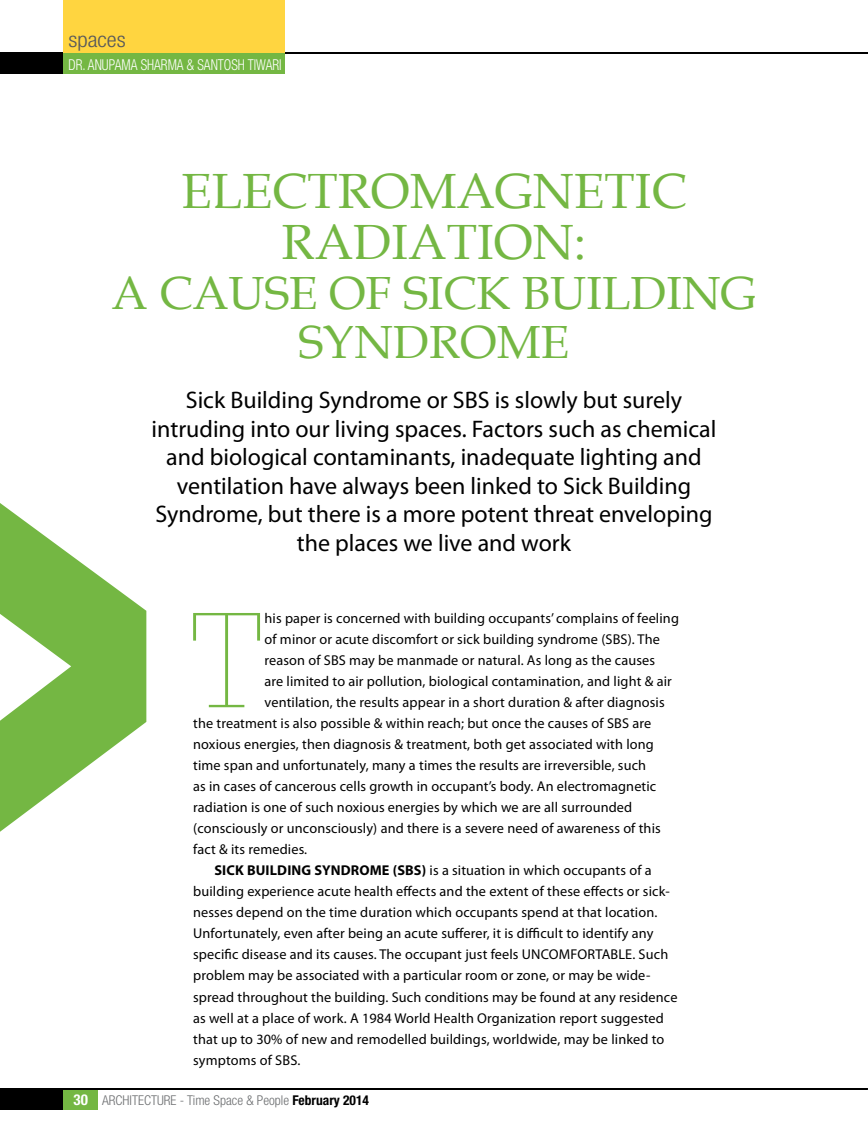
<style>
.page{position:relative;width:868px;height:1136px;background:#fff}
.page>*{position:absolute;margin:0;border:0;box-sizing:border-box;transform-origin:0 0}
.t1{font:100 131.55px "Egotist";color:#74b743}
.t2{font:49.5px/51px "Book Antiqua";color:#74b743;text-align:center}
.t3{font:46.5px/49.5px "Book Antiqua";color:#74b743;text-align:center}
.t4{font:24px/28.5px "Myriad Pro";color:#000;text-align:center}
.t5{font:300 condensed 21px "Helvetica Neue";color:#58595b;scale:1.1 1}
.t6{font:300 condensed 15px "Helvetica Neue";color:#fff;scale:.9 1}
.t7{font:14.25px "Myriad Pro";letter-spacing:.01em;color:#000}
.t8{font:300 condensed 13.5px "Helvetica Neue";color:#6d6f71}
.s1{font-weight:700}
.s2{font-weight:700;font-size:15px;color:#fff}
.s3{font-weight:700;color:#000}
</style>
<div class="page">
<svg style="left:0;top:52px;width:867px;height:1px"></svg>
<div style="left:0;top:53px;width:64px;height:21px;background:#000"></div>
<div style="left:64px;top:53px;width:221px;height:21px;background:#74b743"></div>
<div style="left:64px;top:0;width:221px;height:53px;background:#ffd540"></div>
<div style="left:0;top:1088px;width:64px;height:21px;background:#000"></div>
<div style="left:64px;top:1088px;width:34px;height:21px;background:#74b743"></div>
<svg style="left:64px;top:1088px;width:803px;height:1px"></svg>
<svg style="left:0;top:503px;width:146px;height:328px;fill:#74b743"></svg>
<h3 class="t5" style="left:68px;top:28px;width:54px">spaces</h3>
<p class="t6" style="left:68px;top:56px;width:238px">DR. ANUPAMA SHARMA &amp; SANTOSH TIWARI</p>
<h2 class="t2" style="left:181px;top:165px;width:506px">ELECTROMAGNETIC<br>RADIATION:</h2>
<h3 class="t3" style="left:111px;top:267px;width:646px">A CAUSE OF SICK BUILDING<br>SYNDROME</h3>
<p class="t4" style="left:152px;top:385px;width:566px">Sick Building Syndrome or SBS is slowly but surely intruding into our living spaces. Factors such as chemical and biological contaminants, inadequate lighting and ventilation have always been linked to Sick Building Syndrome, but there is a more potent threat enveloping the places we live and work</p>
<h1 class="t1" style="left:190px;top:585px;width:75px">T</h1>
<p class="t7" style="left:264px;top:609px;width:416px">his paper is concerned with building occupants’ complains of feeling</p>
<p class="t7" style="left:264px;top:630px;width:397px">of minor or acute discomfort or sick building syndrome (SBS). The</p>
<p class="t7" style="left:264px;top:651px;width:392px">reason of SBS may be manmade or natural. As long as the causes</p>
<p class="t7" style="left:264px;top:672px;width:409px">are limited to air pollution, biological contamination, and light &amp; air</p>
<p class="t7" style="left:264px;top:693px;width:401px">ventilation, the results appear in a short duration &amp; after diagnosis</p>
<p class="t7" style="left:193px;top:714px;width:459px">the treatment is also possible &amp; within reach; but once the causes of SBS are</p>
<p class="t7" style="left:193px;top:735px;width:462px">noxious energies, then diagnosis &amp; treatment, both get associated with long</p>
<p class="t7" style="left:193px;top:756px;width:454px">time span and unfortunately, many a times the results are irreversible, such</p>
<p class="t7" style="left:193px;top:777px;width:464px">as in cases of cancerous cells growth in occupant’s body. An electromagnetic</p>
<p class="t7" style="left:193px;top:798px;width:440px">radiation is one of such noxious energies by which we are all surrounded</p>
<p class="t7" style="left:193px;top:819px;width:469px">(consciously or unconsciously) and there is a severe need of awareness of this</p>
<p class="t7" style="left:193px;top:840px;width:116px">fact &amp; its remedies.</p>
<p class="t7" style="left:214px;top:861px;width:439px"><span class="s1">SICK BUILDING SYNDROME (SBS)</span> is a situation in which occupants of a</p>
<p class="t7" style="left:193px;top:882px;width:478px">building experience acute health effects and the extent of these effects or sick-</p>
<p class="t7" style="left:193px;top:903px;width:465px">nesses depend on the time duration which occupants spend at that location.</p>
<p class="t7" style="left:193px;top:924px;width:462px">Unfortunately, even after being an acute sufferer, it is difficult to identify any</p>
<p class="t7" style="left:193px;top:945px;width:476px">specific disease and its causes. The occupant just feels UNCOMFORTABLE. Such</p>
<p class="t7" style="left:193px;top:966px;width:458px">problem may be associated with a particular room or zone, or may be wide-</p>
<p class="t7" style="left:193px;top:987px;width:486px">spread throughout the building. Such conditions may be found at any residence</p>
<p class="t7" style="left:193px;top:1008px;width:472px">as well at a place of work. A 1984 World Health Organization report suggested</p>
<p class="t7" style="left:193px;top:1029px;width:472px">that up to 30% of new and remodelled buildings, worldwide, may be linked to</p>
<p class="t7" style="left:193px;top:1050px;width:109px">symptoms of SBS.</p>
<p class="t8" style="left:74px;top:1092px;width:297px"><span class="s2">30</span> ARCHITECTURE - Time Space &amp; People <span class="s3">February 2014</span></p>
</div>
